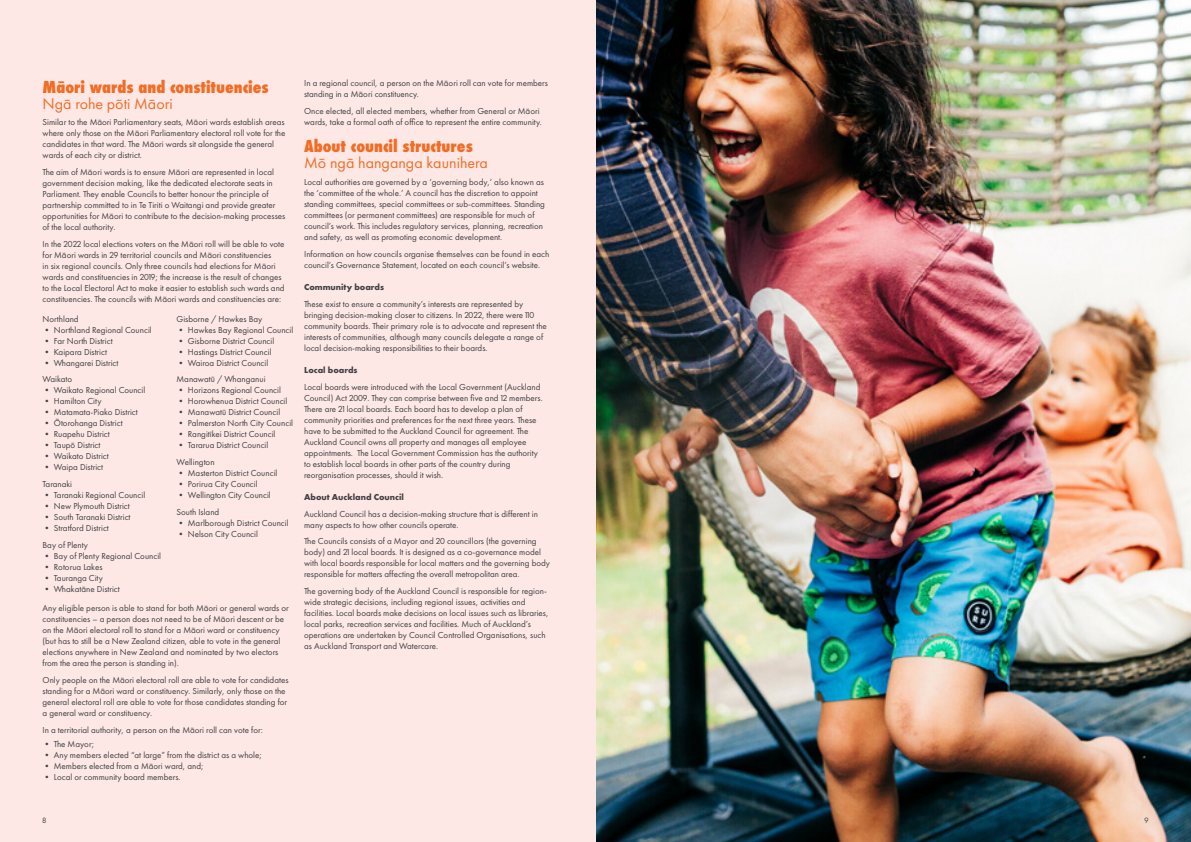
<style>
.page{position:relative;width:1191px;height:842px;background:#fff}
.page>*{position:absolute;margin:0;border:0;box-sizing:border-box;transform-origin:0 0}
.t1{font:800 condensed 16px "Futura";color:#f36c23}
.t2{font:16px "Futura PT";color:#f36c23}
.t3{font:9px/11px "Futura PT";color:#414042}
.t4{font:700 9px "Futura PT";color:#414042}
.t5{font:8px "Futura PT";color:#414042}
</style>
<div class="page">
<img style="left:595px;top:0;width:596px;height:842px">
<div style="left:0;top:0;width:595px;height:842px;background:#fde8e6"></div>
<h1 class="t1" style="left:43px;top:76px;width:227px">Māori wards and constituencies</h1>
<h1 class="t2" style="left:43px;top:94px;width:132px">Ngā rohe pōti Māori</h1>
<p class="t3" style="left:43px;top:117px;width:244px">Similar to the Māori Parliamentary seats, Māori wards establish areas where only those on the Māori Parliamentary electoral roll vote for the candidates in that ward. The Māori wards sit alongside the general wards of each city or district.</p>
<p class="t3" style="left:43px;top:166px;width:244px">The aim of Māori wards is to ensure Māori are represented in local government decision making, like the dedicated electorate seats in Parliament. They enable Councils to better honour the principle of partnership committed to in Te Tiriti o Waitangi and provide greater opportunities for Māori to contribute to the decision-making processes of the local authority.</p>
<p class="t3" style="left:43px;top:238px;width:244px">In the 2022 local elections voters on the Māori roll will be able to vote for Māori wards in 29 territorial councils and Māori constituencies<br>in six regional councils. Only three councils had elections for Māori wards and constituencies in 2019; the increase is the result of changes to the Local Electoral Act to make it easier to establish such wards and constituencies. The councils with Māori wards and constituencies are:</p>
<p class="t3" style="left:43px;top:313px;width:38px">Northland</p>
<p class="t3" style="left:43px;top:324px;width:111px">• Northland Regional Council</p>
<p class="t3" style="left:43px;top:335px;width:72px">• Far North District</p>
<p class="t3" style="left:43px;top:346px;width:66px">• Kaipara District</p>
<p class="t3" style="left:43px;top:354px;width:77px;line-height:16.7px">• Whangarei District<br>Waikato</p>
<p class="t3" style="left:43px;top:385px;width:104px">• Waikato Regional Council</p>
<p class="t3" style="left:43px;top:396px;width:60px">• Hamilton City</p>
<p class="t3" style="left:43px;top:407px;width:97px">• Matamata-Piako District</p>
<p class="t3" style="left:43px;top:418px;width:82px">• Ōtorohanga District</p>
<p class="t3" style="left:43px;top:429px;width:69px">• Ruapehu District</p>
<p class="t3" style="left:43px;top:440px;width:59px">• Taupō District</p>
<p class="t3" style="left:43px;top:451px;width:68px">• Waikato District</p>
<p class="t3" style="left:43px;top:459px;width:62px;line-height:16.7px">• Waipa District<br>Taranaki</p>
<p class="t3" style="left:43px;top:489px;width:104px">• Taranaki Regional Council</p>
<p class="t3" style="left:43px;top:500px;width:89px">• New Plymouth District</p>
<p class="t3" style="left:43px;top:511px;width:89px">• South Taranaki District</p>
<p class="t3" style="left:43px;top:520px;width:68px;line-height:16.7px">• Stratford District<br>Bay of Plenty</p>
<p class="t3" style="left:43px;top:550px;width:120px">• Bay of Plenty Regional Council</p>
<p class="t3" style="left:43px;top:561px;width:61px">• Rotorua Lakes</p>
<p class="t3" style="left:43px;top:572px;width:62px">• Tauranga City</p>
<p class="t3" style="left:43px;top:583px;width:79px">• Whakatāne District</p>
<p class="t3" style="left:176px;top:313px;width:87px">Gisborne / Hawkes Bay</p>
<p class="t3" style="left:176px;top:324px;width:118px">• Hawkes Bay Regional Council</p>
<p class="t3" style="left:176px;top:335px;width:99px">• Gisborne District Council</p>
<p class="t3" style="left:176px;top:346px;width:97px">• Hastings District Council</p>
<p class="t3" style="left:176px;top:354px;width:93px;line-height:16.7px">• Wairoa District Council<br>Manawatū / Whanganui</p>
<p class="t3" style="left:176px;top:385px;width:106px">• Horizons Regional Council</p>
<p class="t3" style="left:176px;top:396px;width:112px">• Horowhenua District Council</p>
<p class="t3" style="left:176px;top:407px;width:105px">• Manawatū District Council</p>
<p class="t3" style="left:176px;top:418px;width:118px">• Palmerston North City Council</p>
<p class="t3" style="left:176px;top:429px;width:100px">• Rangitīkei District Council</p>
<p class="t3" style="left:176px;top:437px;width:93px;line-height:16.7px">• Tararua District Council<br>Wellington</p>
<p class="t3" style="left:176px;top:467px;width:102px">• Masterton District Council</p>
<p class="t3" style="left:176px;top:478px;width:83px">• Porirua City Council</p>
<p class="t3" style="left:176px;top:487px;width:96px;line-height:16.7px">• Wellington City Council<br>South Island</p>
<p class="t3" style="left:176px;top:517px;width:114px">• Marlborough District Council</p>
<p class="t3" style="left:176px;top:528px;width:83px">• Nelson City Council</p>
<p class="t3" style="left:43px;top:603px;width:248px">Any eligible person is able to stand for both Māori or general wards or constituencies – a person does not need to be of Māori descent or be on the Māori electoral roll to stand for a Māori ward or constituency (but has to still be a New Zealand citizen, able to vote in the general elections anywhere in New Zealand and nominated by two electors from the area the person is standing in).</p>
<p class="t3" style="left:43px;top:674px;width:247px">Only people on the Māori electoral roll are able to vote for candidates standing for a Māori ward or constituency. Similarly, only those on the general electoral roll are able to vote for those candidates standing for a general ward or constituency.</p>
<p class="t3" style="left:43px;top:724px;width:222px">In a territorial authority, a person on the Māori roll can vote for:</p>
<p class="t3" style="left:43px;top:738px;width:53px">• The Mayor;</p>
<p class="t3" style="left:43px;top:749px;width:221px">• Any members elected “at large” from the district as a whole;</p>
<p class="t3" style="left:43px;top:760px;width:163px">• Members elected from a Māori ward, and;</p>
<p class="t3" style="left:43px;top:771px;width:140px">• Local or community board members.</p>
<p class="t3" style="left:304px;top:78px;width:245px">In a regional council, a person on the Māori roll can vote for members standing in a Māori constituency.</p>
<p class="t3" style="left:304px;top:105px;width:239px">Once elected, all elected members, whether from General or Māori wards, take a formal oath of office to represent the entire community.</p>
<h1 class="t1" style="left:304px;top:135px;width:170px">About council structures</h1>
<h1 class="t2" style="left:304px;top:153px;width:185px">Mō ngā hanganga kaunihera</h1>
<p class="t3" style="left:304px;top:176px;width:242px">Local authorities are governed by a ‘governing body,’ also known as the ‘committee of the whole.’ A council has the discretion to appoint standing committees, special committees or sub-committees. Standing committees (or permanent committees) are responsible for much of council’s work. This includes regulatory services, planning, recreation and safety, as well as promoting economic development.</p>
<p class="t3" style="left:304px;top:248px;width:247px">Information on how councils organise themselves can be found in each council’s Governance Statement, located on each council’s website.</p>
<p class="t4" style="left:304px;top:281px;width:82px">Community boards</p>
<p class="t3" style="left:304px;top:298px;width:244px">These exist to ensure a community’s interests are represented by bringing decision-making closer to citizens. In 2022, there were 110 community boards. Their primary role is to advocate and represent the interests of communities, although many councils delegate a range of local decision-making responsibilities to their boards.</p>
<p class="t4" style="left:304px;top:364px;width:55px">Local boards</p>
<p class="t3" style="left:304px;top:381px;width:240px">Local boards were introduced with the Local Government (Auckland Council) Act 2009. They can comprise between five and 12 members.<br>There are 21 local boards. Each board has to develop a plan of community priorities and preferences for the next three years. These have to be submitted to the Auckland Council for agreement. The Auckland Council owns all property and manages all employee appointments. The Local Government Commission has the authority to establish local boards in other parts of the country during reorganisation processes, should it wish.</p>
<p class="t4" style="left:304px;top:491px;width:101px">About Auckland Council</p>
<p class="t3" style="left:304px;top:508px;width:235px">Auckland Council has a decision-making structure that is different in many aspects to how other councils operate.</p>
<p class="t3" style="left:304px;top:536px;width:247px">The Councils consists of a Mayor and 20 councillors (the governing body) and 21 local boards. It is designed as a co-governance model with local boards responsible for local matters and the governing body responsible for matters affecting the overall metropolitan area.</p>
<p class="t3" style="left:304px;top:585px;width:246px">The governing body of the Auckland Council is responsible for region&shy;wide strategic decisions, including regional issues, activities and facilities. Local boards make decisions on local issues such as libraries, local parks, recreation services and facilities. Much of Auckland’s operations are undertaken by Council Controlled Organisations, such as Auckland Transport and Watercare.</p>
<p class="t5" style="left:43px;top:815px;width:5px">8</p>
<p class="t5" style="left:1144px;top:815px;width:5px">9</p>
</div>
